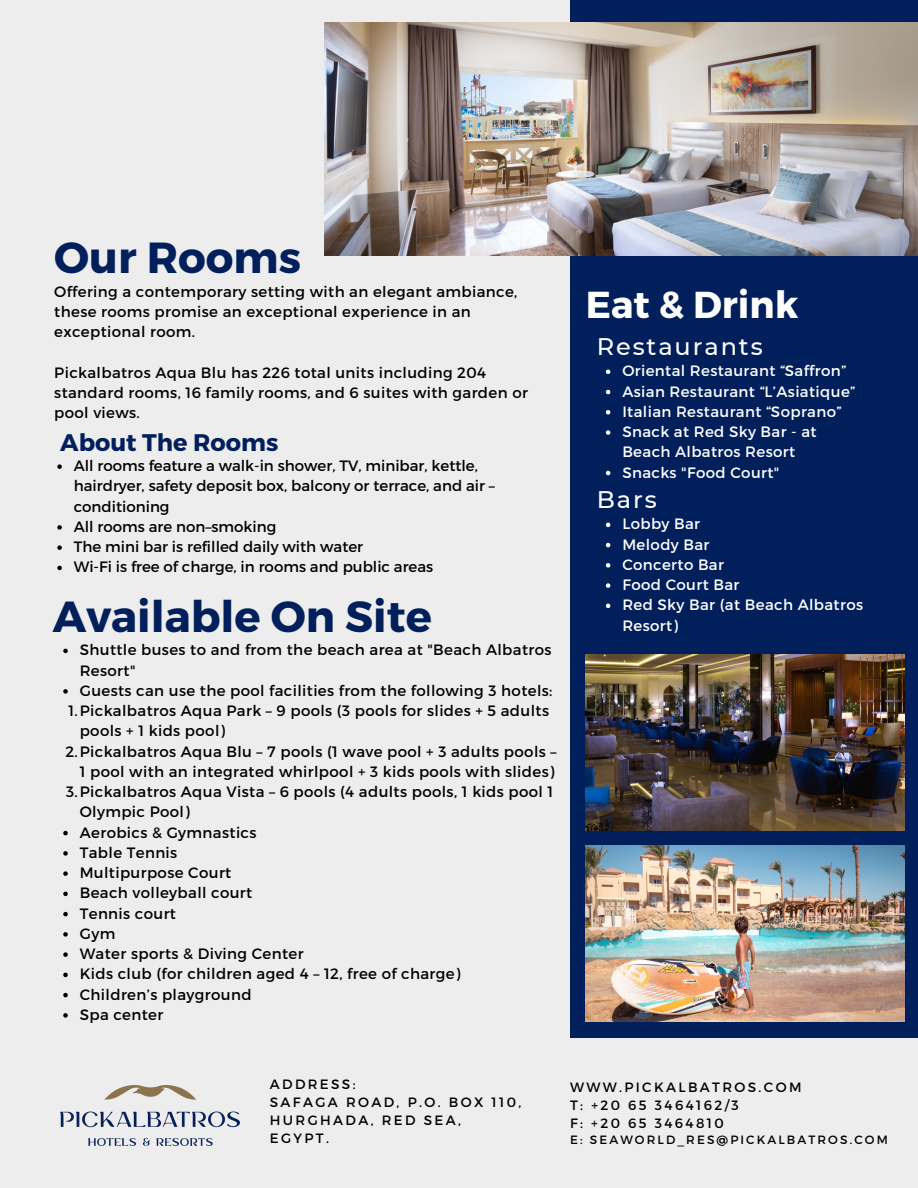
<style>
.page{position:relative;width:918px;height:1188px;background:#ededed}
.page>*{position:absolute;margin:0;border:0;box-sizing:border-box;transform-origin:0 0}
.t1{font:700 43.5px "Montserrat";color:#001f5b}
.t2{font:700 37.5px "Montserrat";color:#fff}
.t3{font:500 24px "Montserrat";letter-spacing:.08em;color:#fff}
.t4{font:700 24px "Montserrat";color:#001f5b}
.t5{font:15px/20.2px "Montserrat";letter-spacing:.025em;color:#000}
.t6{font:15px/20.2px "Montserrat";color:#000}
.t7{font:15px/20.2px "Montserrat";letter-spacing:.025em;color:#fff}
.t8{font:13.5px/18px "Montserrat";letter-spacing:.175em;color:#000}
.t9{font:12px "Montserrat";letter-spacing:.175em;color:#000}
</style>
<div class="page">
<div style="left:570px;top:0;width:348px;height:1038px;background:#001f5b"></div>
<img style="left:325px;top:23px;width:593px;height:233px">
<img style="left:586px;top:655px;width:318px;height:175px">
<img style="left:586px;top:846px;width:318px;height:175px">
<svg style="left:57px;top:464px;width:5px;height:5px"></svg>
<svg style="left:57px;top:525px;width:5px;height:5px"></svg>
<svg style="left:57px;top:545px;width:5px;height:5px"></svg>
<svg style="left:57px;top:566px;width:5px;height:4px"></svg>
<svg style="left:606px;top:523px;width:4px;height:4px"></svg>
<svg style="left:606px;top:543px;width:4px;height:4px"></svg>
<svg style="left:606px;top:563px;width:4px;height:5px"></svg>
<svg style="left:606px;top:583px;width:4px;height:5px"></svg>
<svg style="left:606px;top:604px;width:4px;height:4px"></svg>
<svg style="left:606px;top:370px;width:4px;height:4px"></svg>
<svg style="left:606px;top:390px;width:4px;height:4px"></svg>
<svg style="left:606px;top:410px;width:4px;height:5px"></svg>
<svg style="left:606px;top:430px;width:4px;height:5px"></svg>
<svg style="left:606px;top:471px;width:4px;height:4px"></svg>
<svg style="left:63px;top:649px;width:5px;height:4px"></svg>
<svg style="left:63px;top:689px;width:5px;height:5px"></svg>
<svg style="left:63px;top:831px;width:5px;height:4px"></svg>
<svg style="left:63px;top:851px;width:5px;height:5px"></svg>
<svg style="left:63px;top:871px;width:5px;height:5px"></svg>
<svg style="left:63px;top:892px;width:5px;height:4px"></svg>
<svg style="left:63px;top:912px;width:5px;height:4px"></svg>
<svg style="left:63px;top:932px;width:5px;height:5px"></svg>
<svg style="left:63px;top:952px;width:5px;height:5px"></svg>
<svg style="left:63px;top:973px;width:5px;height:4px"></svg>
<svg style="left:63px;top:993px;width:5px;height:4px"></svg>
<svg style="left:63px;top:1013px;width:5px;height:5px"></svg>
<img style="left:60px;top:1085px;width:179px;height:61px">
<h1 class="t1" style="left:54px;top:229px;width:248px">Our Rooms</h1>
<p class="t5" style="left:54px;top:280px;width:465px">Offering a contemporary setting with an elegant ambiance, these rooms promise an exceptional experience in an exceptional room.</p>
<p class="t5" style="left:54px;top:361px;width:475px">Pickalbatros Aqua Blu has 226 total units including 204 standard rooms, 16 family rooms, and 6 suites with garden or pool views.</p>
<p class="t6" style="left:74px;top:455px;width:423px">All rooms feature a walk-in shower, TV, minibar, kettle, hairdryer, safety deposit box, balcony or terrace, and air – conditioning<br>All rooms are non–smoking<br>The mini bar is refilled daily with water<br>Wi-Fi is free of charge, in rooms and public areas</p>
<h3 class="t4" style="left:60px;top:427px;width:220px">About The Rooms</h3>
<h1 class="t1" style="left:53px;top:588px;width:381px">Available On Site</h1>
<p class="t5" style="left:80px;top:639px;width:473px">Shuttle buses to and from the beach area at "Beach Albatros</p>
<p class="t5" style="left:80px;top:659px;width:57px">Resort"</p>
<p class="t5" style="left:80px;top:680px;width:474px">Guests can use the pool facilities from the following 3 hotels:</p>
<p class="t5" style="left:68px;top:700px;width:482px">1.Pickalbatros Aqua Park – 9 pools (3 pools for slides + 5 adults</p>
<p class="t5" style="left:80px;top:720px;width:147px">pools + 1 kids pool)</p>
<p class="t5" style="left:65px;top:740px;width:493px">2.Pickalbatros Aqua Blu – 7 pools (1 wave pool + 3 adults pools –</p>
<p class="t5" style="left:80px;top:761px;width:476px">1 pool with an integrated whirlpool + 3 kids pools with slides)</p>
<p class="t5" style="left:66px;top:781px;width:489px">3.Pickalbatros Aqua Vista – 6 pools (4 adults pools, 1 kids pool 1</p>
<p class="t5" style="left:80px;top:801px;width:111px">Olympic Pool)</p>
<p class="t5" style="left:80px;top:821px;width:178px">Aerobics &amp; Gymnastics</p>
<p class="t5" style="left:80px;top:842px;width:99px">Table Tennis</p>
<p class="t5" style="left:80px;top:862px;width:153px">Multipurpose Court</p>
<p class="t5" style="left:80px;top:882px;width:174px">Beach volleyball court</p>
<p class="t5" style="left:80px;top:902px;width:98px">Tennis court</p>
<p class="t5" style="left:80px;top:923px;width:37px">Gym</p>
<p class="t5" style="left:80px;top:943px;width:225px">Water sports &amp; Diving Center</p>
<p class="t5" style="left:80px;top:963px;width:382px">Kids club (for children aged 4 – 12, free of charge)</p>
<p class="t5" style="left:80px;top:983px;width:173px">Children’s playground</p>
<p class="t5" style="left:80px;top:1004px;width:85px">Spa center</p>
<h2 class="t2" style="left:586px;top:281px;width:214px">Eat &amp; Drink</h2>
<h3 class="t3" style="left:597px;top:332px;width:167px">Restaurants</h3>
<p class="t7" style="left:622px;top:360px;width:234px">Oriental Restaurant “Saffron”<br>Asian Restaurant “L’Asiatique”<br>Italian Restaurant “Soprano”<br>Snack at Red Sky Bar - at<br>Beach Albatros Resort<br>Snacks "Food Court"</p>
<h3 class="t3" style="left:597px;top:485px;width:61px">Bars</h3>
<p class="t7" style="left:622px;top:513px;width:242px">Lobby Bar<br>Melody Bar<br>Concerto Bar<br>Food Court Bar<br>Red Sky Bar (at Beach Albatros</p>
<p class="t7" style="left:622px;top:614px;width:57px">Resort)</p>
<p class="t8" style="left:270px;top:1075px;width:253px">ADDRESS:<br>SAFAGA ROAD, P.O. BOX 110,<br>HURGHADA, RED SEA,<br>EGYPT.</p>
<p class="t8" style="left:570px;top:1077px;width:233px">WWW.PICKALBATROS.COM<br>T: +20 65 3464162/3<br>F: +20 65 3464810</p>
<p class="t9" style="left:570px;top:1132px;width:319px">E: SEAWORLD_RES@PICKALBATROS.COM</p>
</div>
